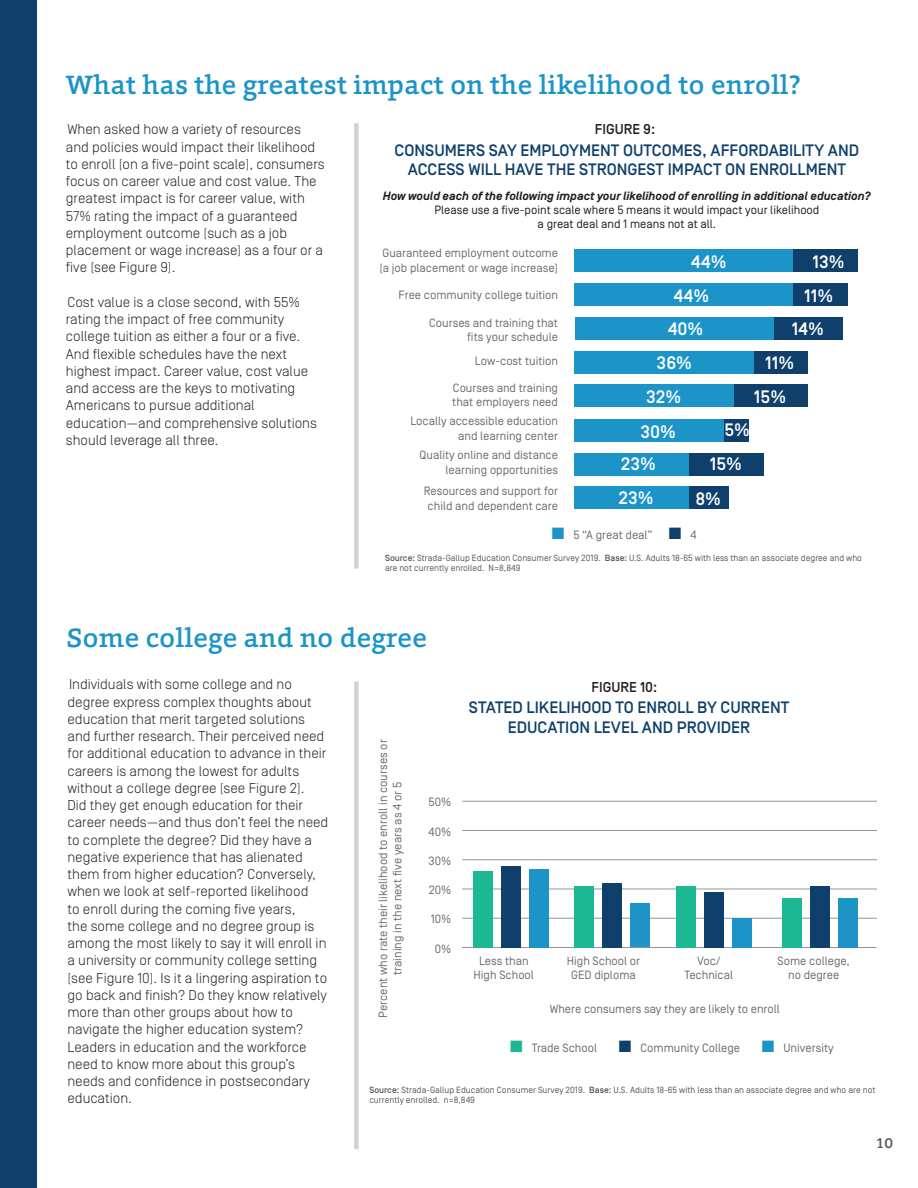
<style>
.page{position:relative;width:918px;height:1188px;background:#fff}
.page>*{position:absolute;margin:0;border:0;box-sizing:border-box;transform-origin:0 0}
.t1{font:500 27px "Foro";color:#1c94c8}
.t2{font:500 18px "Simplon Norm";color:#fff}
.t3{font:500 16.5px/19.8px "Simplon Norm";color:#0e406b;text-align:center}
.t4{font:500 15px "Foro";color:#57585a}
.t5{font:300 14.25px/17.2px "Simplon Norm";color:#231f20}
.t6{font:500 14.25px "Simplon Norm";color:#231f20}
.t7{font:12px/14.2px "Simplon Norm";color:#6c6d70;text-align:center}
.t8{font:12px/14.4px "Simplon Norm";color:#231f20;text-align:center}
.t9{font:italic 700 12px "Simplon Norm";color:#231f20}
.t10{font:9px/10.8px "Simplon Norm";color:#57585a}
.s1{color:#1c94c8}
.s2{color:#0e406b}
.s3{font-weight:500}
.s4{color:#1cb893}
</style>
<div class="page">
<div style="left:689px;top:487px;width:40px;height:22px;background:#0e406b"></div>
<div style="left:575px;top:487px;width:114px;height:22px;background:#1c94c8"></div>
<div style="left:689px;top:453px;width:75px;height:22px;background:#0e406b"></div>
<div style="left:575px;top:453px;width:114px;height:22px;background:#1c94c8"></div>
<div style="left:724px;top:419px;width:25px;height:22px;background:#0e406b"></div>
<div style="left:575px;top:419px;width:149px;height:22px;background:#1c94c8"></div>
<div style="left:734px;top:385px;width:74px;height:22px;background:#0e406b"></div>
<div style="left:575px;top:385px;width:159px;height:22px;background:#1c94c8"></div>
<div style="left:754px;top:351px;width:54px;height:23px;background:#0e406b"></div>
<div style="left:575px;top:351px;width:179px;height:23px;background:#1c94c8"></div>
<div style="left:773px;top:318px;width:70px;height:22px;background:#0e406b"></div>
<div style="left:575px;top:318px;width:198px;height:22px;background:#1c94c8"></div>
<div style="left:793px;top:284px;width:55px;height:22px;background:#0e406b"></div>
<div style="left:575px;top:284px;width:218px;height:22px;background:#1c94c8"></div>
<div style="left:793px;top:250px;width:65px;height:22px;background:#0e406b"></div>
<div style="left:575px;top:250px;width:218px;height:22px;background:#1c94c8"></div>
<div style="left:0;top:0;width:37px;height:1188px;background:#0e406b"></div>
<hr style="left:462px;top:947px;width:414px;height:1px;background:#939598">
<hr style="left:462px;top:918px;width:415px;height:1px;background:#939598">
<hr style="left:462px;top:889px;width:415px;height:1px;background:#939598">
<hr style="left:462px;top:859px;width:415px;height:1px;background:#939598">
<hr style="left:462px;top:830px;width:415px;height:1px;background:#939598">
<hr style="left:462px;top:801px;width:415px;height:1px;background:#939598">
<div style="left:782px;top:898px;width:19px;height:50px;background:#1cb893"></div>
<div style="left:810px;top:886px;width:19px;height:61px;background:#0e406b"></div>
<div style="left:838px;top:898px;width:19px;height:50px;background:#1c94c8"></div>
<div style="left:676px;top:886px;width:20px;height:61px;background:#1cb893"></div>
<div style="left:705px;top:892px;width:19px;height:55px;background:#0e406b"></div>
<div style="left:733px;top:918px;width:19px;height:29px;background:#1c94c8"></div>
<div style="left:575px;top:886px;width:19px;height:61px;background:#1cb893"></div>
<div style="left:602px;top:883px;width:20px;height:64px;background:#0e406b"></div>
<div style="left:631px;top:904px;width:19px;height:43px;background:#1c94c8"></div>
<div style="left:473px;top:872px;width:20px;height:76px;background:#1cb893"></div>
<div style="left:502px;top:866px;width:19px;height:81px;background:#0e406b"></div>
<div style="left:529px;top:869px;width:20px;height:79px;background:#1c94c8"></div>
<div style="left:354px;top:123px;width:5px;height:446px;background:#d1d2d4"></div>
<div style="left:354px;top:681px;width:5px;height:468px;background:#d1d2d4"></div>
<p class="t1" style="left:66px;top:67px;width:736px">What has the greatest impact on the likelihood to enroll?</p>
<p class="t5" style="left:66px;top:121px;width:260px">When asked how a variety of resources and policies would impact their likelihood to enroll (on a five-point scale), consumers focus on career value and cost value. The greatest impact is for career value, with 57% rating the impact of a guaranteed employment outcome (such as a job placement or wage increase) as a four or a five (see Figure 9).</p>
<p class="t5" style="left:66px;top:294px;width:253px">Cost value is a close second, with 55% rating the impact of free community college tuition as either a four or a five.<br>And flexible schedules have the next highest impact. Career value, cost value and access are the keys to motivating Americans to pursue additional education—and comprehensive solutions should leverage all three.</p>
<p class="t6" style="left:595px;top:122px;width:62px">FIGURE 9:</p>
<p class="t3" style="left:395px;top:141px;width:466px">CONSUMERS SAY EMPLOYMENT OUTCOMES, AFFORDABILITY AND<br>ACCESS WILL HAVE THE STRONGEST IMPACT ON ENROLLMENT</p>
<p class="t9" style="left:383px;top:189px;width:489px">How would each of the following impact your likelihood of enrolling in additional education?</p>
<p class="t8" style="left:434px;top:203px;width:387px">Please use a five-point scale where 5 means it would impact your likelihood a great deal and 1 means not at all.</p>
<p class="t7" style="left:380px;top:246px;width:180px;text-align:left">Guaranteed employment outcome (a job placement or wage increase)</p>
<p class="t7" style="left:398px;top:288px;width:161px">Free community college tuition</p>
<p class="t7" style="left:429px;top:316px;width:130px;text-align:right">Courses and training that fits your schedule</p>
<p class="t7" style="left:475px;top:354px;width:85px">Low-cost tuition</p>
<p class="t7" style="left:452px;top:381px;width:107px;text-align:left">Courses and training that employers need</p>
<p class="t7" style="left:410px;top:414px;width:149px;text-align:right">Locally accessible education and learning center</p>
<p class="t7" style="left:420px;top:448px;width:140px;text-align:right">Quality online and distance learning opportunities</p>
<p class="t7" style="left:424px;top:484px;width:136px">Resources and support for child and dependent care</p>
<p class="t7" style="left:552px;top:528px;width:147px"><span class="s1">■</span> 5 “A great deal” <span class="s2">■</span> 4</p>
<p class="t2" style="left:691px;top:252px;width:37px">44%</p>
<p class="t2" style="left:812px;top:252px;width:34px">13%</p>
<p class="t2" style="left:674px;top:286px;width:37px">44%</p>
<p class="t2" style="left:804px;top:286px;width:31px">11%</p>
<p class="t2" style="left:668px;top:319px;width:37px">40%</p>
<p class="t2" style="left:792px;top:319px;width:34px">14%</p>
<p class="t2" style="left:657px;top:353px;width:37px">36%</p>
<p class="t2" style="left:765px;top:353px;width:31px">11%</p>
<p class="t2" style="left:646px;top:387px;width:37px">32%</p>
<p class="t2" style="left:754px;top:387px;width:34px">15%</p>
<p class="t2" style="left:640px;top:422px;width:37px">30%</p>
<p class="t2" style="left:724px;top:421px;width:27px">5%</p>
<p class="t2" style="left:621px;top:454px;width:37px">23%</p>
<p class="t2" style="left:710px;top:454px;width:34px">15%</p>
<p class="t2" style="left:618px;top:489px;width:37px">23%</p>
<p class="t2" style="left:695px;top:489px;width:27px">8%</p>
<p class="t10" style="left:385px;top:552px;width:479px"><span class="s3">Source:</span> Strada-Gallup Education Consumer Survey 2019. <span class="s3">Base:</span> U.S. Adults 18-65 with less than an associate degree and who are not currently enrolled. N=8,849</p>
<p class="t1" style="left:67px;top:621px;width:362px">Some college and no degree</p>
<p class="t5" style="left:68px;top:676px;width:262px">Individuals with some college and no degree express complex thoughts about education that merit targeted solutions and further research. Their perceived need for additional education to advance in their careers is among the lowest for adults without a college degree (see Figure 2).<br>Did they get enough education for their career needs—and thus don’t feel the need to complete the degree? Did they have a negative experience that has alienated them from higher education? Conversely, when we look at self-reported likelihood<br>to enroll during the coming five years,<br>the some college and no degree group is among the most likely to say it will enroll in a university or community college setting (see Figure 10). Is it a lingering aspiration to go back and finish? Do they know relatively more than other groups about how to navigate the higher education system?<br>Leaders in education and the workforce need to know more about this group’s needs and confidence in postsecondary education.</p>
<p class="t6" style="left:592px;top:680px;width:67px">FIGURE 10:</p>
<p class="t3" style="left:469px;top:698px;width:322px">STATED LIKELIHOOD TO ENROLL BY CURRENT<br>EDUCATION LEVEL AND PROVIDER</p>
<p class="t7" style="left:376px;top:1018px;width:280px;rotate:-90deg">Percent who rate their likelihood to enroll in courses or training in the next five years as 4 or 5</p>
<p class="t7" style="left:429px;top:795px;width:24px">50%</p>
<p class="t7" style="left:429px;top:825px;width:24px">40%</p>
<p class="t7" style="left:429px;top:854px;width:24px">30%</p>
<p class="t7" style="left:429px;top:883px;width:24px">20%</p>
<p class="t7" style="left:431px;top:912px;width:22px">10%</p>
<p class="t7" style="left:435px;top:942px;width:18px">0%</p>
<p class="t7" style="left:567px;top:955px;width:75px;line-height:13.5px">High School or<br>GED diploma</p>
<p class="t7" style="left:697px;top:954px;width:24px">Voc/</p>
<p class="t7" style="left:778px;top:955px;width:74px;line-height:13.5px">Some college, no degree</p>
<p class="t7" style="left:479px;top:954px;width:51px">Less than</p>
<p class="t7" style="left:474px;top:968px;width:62px">High School</p>
<p class="t7" style="left:684px;top:968px;width:50px">Technical</p>
<p class="t7" style="left:550px;top:1002px;width:232px">Where consumers say they are likely to enroll</p>
<p class="t7" style="left:510px;top:1041px;width:89px"><span class="s4">■</span> Trade School</p>
<p class="t7" style="left:619px;top:1041px;width:123px"><span class="s2">■</span> Community College</p>
<p class="t7" style="left:762px;top:1041px;width:74px"><span class="s1">■</span> University</p>
<p class="t10" style="left:369px;top:1084px;width:508px"><span class="s3">Source:</span> Strada-Gallup Education Consumer Survey 2019. <span class="s3">Base:</span> U.S. Adults 18-65 with less than an associate degree and who are not currently enrolled. n=8,849</p>
<p class="t4" style="left:876px;top:1134px;width:19px">10</p>
</div>
